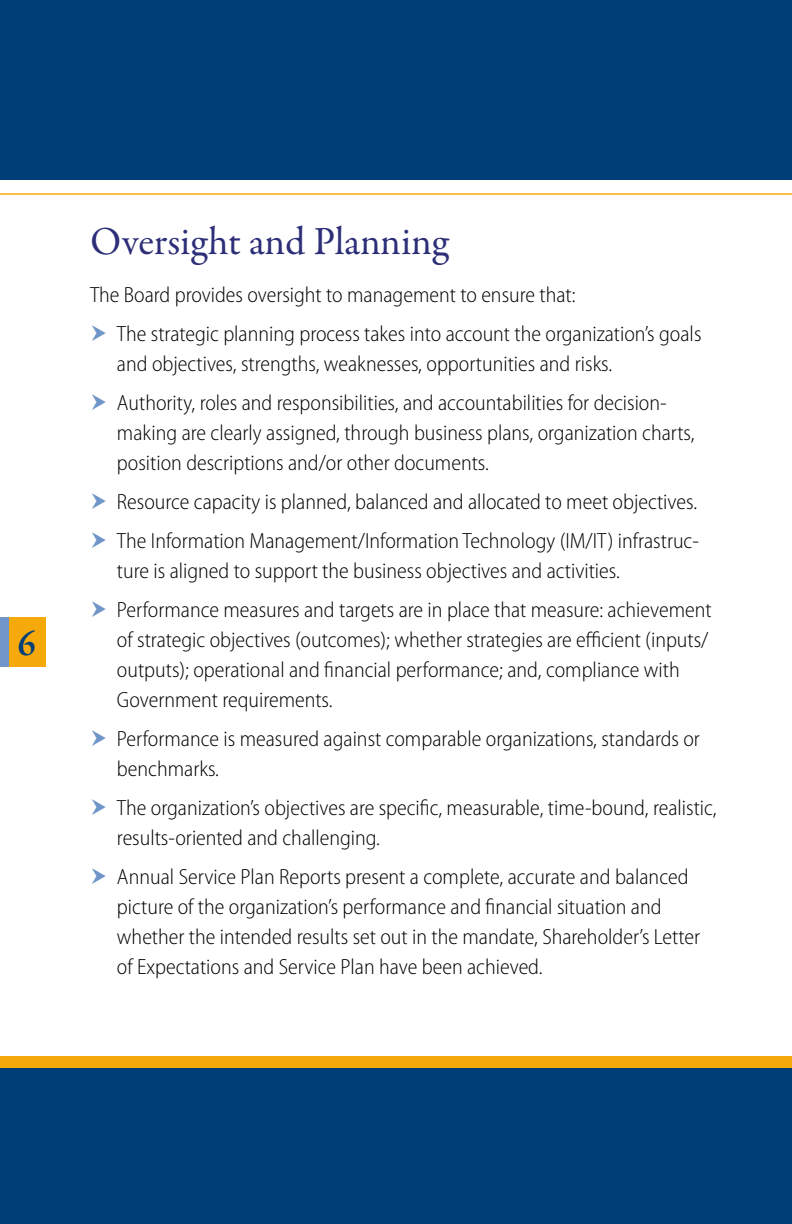
<style>
.page{position:relative;width:792px;height:1224px;background:#fff}
.page>*{position:absolute;margin:0;border:0;box-sizing:border-box;transform-origin:0 0}
.t1{font:40px "Garamond Premr Pro";letter-spacing:-.005em;color:#2d2e78}
.t2{font:600 36px "Garamond Premr Pro";color:#003e78}
.t3{font:300 semi-condensed 22px/30px "Myriad Pro";color:#000}
</style>
<div class="page">
<div style="left:4px;top:617px;width:41px;height:50px;background:#f6a90b"></div>
<div style="left:0;top:617px;width:9px;height:50px;background:#7095c8"></div>
<div style="left:0;top:1068px;width:792px;height:156px;background:#003e78"></div>
<div style="left:0;top:1056px;width:792px;height:12px;background:#f6a90b"></div>
<div style="left:0;top:0;width:792px;height:180px;background:#003e78"></div>
<hr style="left:0;top:193px;width:792px;height:1px;background:#f6a90b">
<h2 class="t2" style="left:18px;top:622px;width:19px">6</h2>
<h1 class="t1" style="left:90px;top:217px;width:360px">Oversight and Planning</h1>
<p class="t3" style="left:117px;top:276px;width:586px;line-height:39px;text-indent:-27px">The Board provides oversight to management to ensure that:<br>The strategic planning process takes into account the organization’s goals</p>
<p class="t3" style="left:117px;top:345px;width:551px;line-height:39px">and objectives, strengths, weaknesses, opportunities and risks.<br>Authority, roles and responsibilities, and accountabilities for decision-</p>
<p class="t3" style="left:117px;top:418px;width:579px">making are clearly assigned, through business plans, organization charts, position descriptions and/or other documents.</p>
<p class="t3" style="left:117px;top:483px;width:583px;line-height:39px">Resource capacity is planned, balanced and allocated to meet objectives.<br>The Information Management/Information Technology (IM/IT) infrastruc-</p>
<p class="t3" style="left:117px;top:552px;width:596px;line-height:39px">ture is aligned to support the business objectives and activities.<br>Performance measures and targets are in place that measure: achievement</p>
<p class="t3" style="left:117px;top:625px;width:593px">of strategic objectives (outcomes); whether strategies are efficient (inputs/ outputs); operational and financial performance; and, compliance with<br>Government requirements.</p>
<p class="t3" style="left:117px;top:724px;width:584px">Performance is measured against comparable organizations, standards or benchmarks.</p>
<p class="t3" style="left:117px;top:793px;width:601px">The organization’s objectives are specific, measurable, time-bound, realistic, results-oriented and challenging.</p>
<p class="t3" style="left:117px;top:862px;width:585px">Annual Service Plan Reports present a complete, accurate and balanced picture of the organization’s performance and financial situation and whether the intended results set out in the mandate, Shareholder’s Letter of Expectations and Service Plan have been achieved.</p>
</div>
